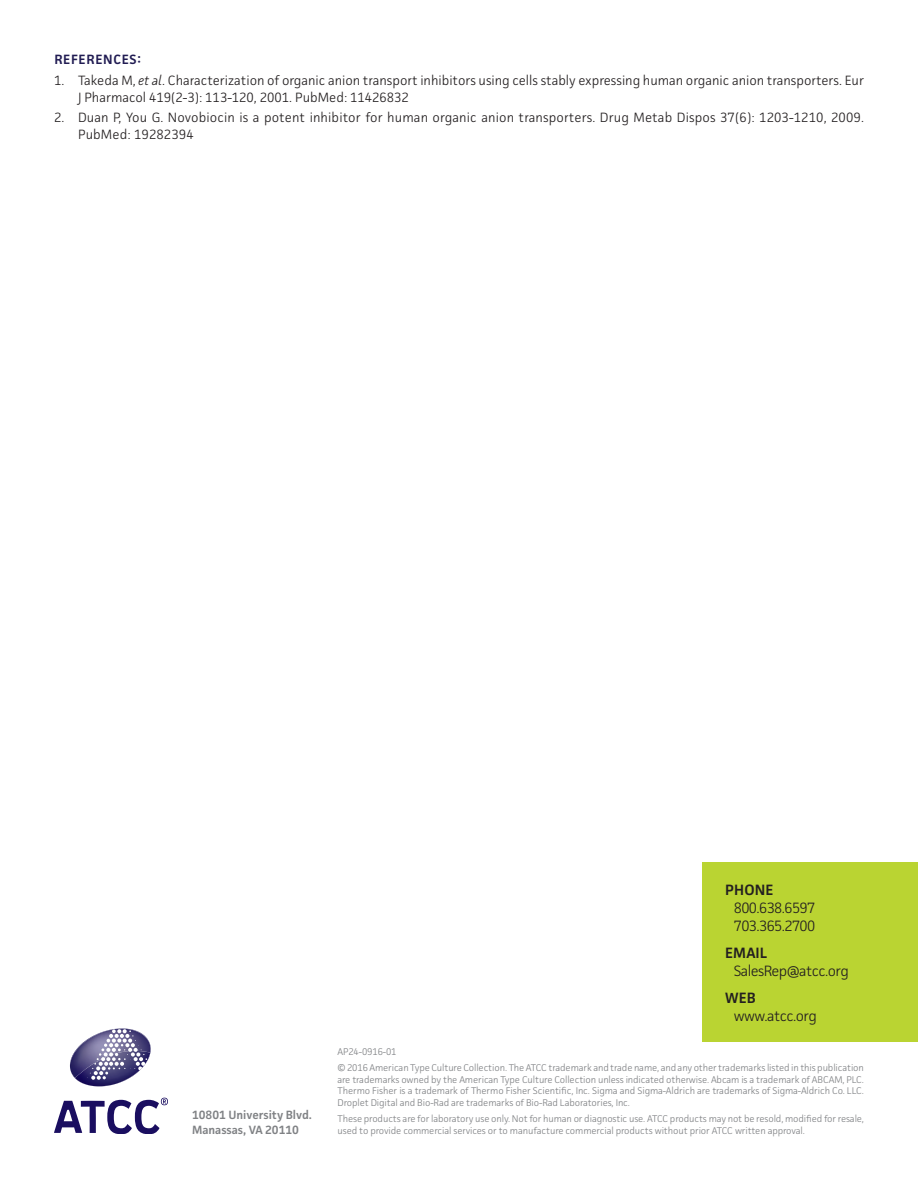
<style>
.page{position:relative;width:918px;height:1188px;background:#fff}
.page>*{position:absolute;margin:0;border:0;box-sizing:border-box;transform-origin:0 0}
.t1{font:300 15px/18px "Facit";letter-spacing:-.04em;color:#231f20}
.t2{font:600 15px "Facit";letter-spacing:.01em;color:#231f20}
.t3{font:300 13.5px/17.2px "Facit";color:#231f20}
.Section_Title{font:600 13.5px "Facit";letter-spacing:.05em;color:#211c53}
.t4{font:600 12px/14.4px "Facit";color:#808285}
.t5{font:300 9.75px/11.7px "Facit";letter-spacing:-.01em;color:#808285;text-align:justify}
.s1{font-style:italic}
</style>
<div class="page">
<svg style="left:70px;top:1028px;width:81px;height:58px"></svg>
<svg style="left:54px;top:1098px;width:114px;height:36px"></svg>
<div style="left:702px;top:862px;width:216px;height:180px;background:#bad432"></div>
<p class="Section_Title" style="left:54px;top:51px;width:88px">REFERENCES:</p>
<p class="t3" style="left:78px;top:71px;width:788px;text-indent:-24px">1. Takeda M, <span class="s1">et al</span>. Characterization of organic anion transport inhibitors using cells stably expressing human organic anion transporters. Eur<br>J Pharmacol 419(2-3): 113-120, 2001. PubMed: 11426832</p>
<p class="t3" style="left:78px;top:109px;width:788px;text-indent:-24px">2. Duan P, You G. Novobiocin is a potent inhibitor for human organic anion transporters. Drug Metab Dispos 37(6): 1203-1210, 2009.<br>PubMed: 19282394</p>
<p class="t4" style="left:192px;top:1108px;width:121px">10801 University Blvd.<br>Manassas, VA 20110</p>
<h1 class="t2" style="left:725px;top:880px;width:50px">PHONE</h1>
<h1 class="t1" style="left:734px;top:898px;width:83px">800.638.6597<br>703.365.2700</h1>
<h1 class="t2" style="left:725px;top:943px;width:44px">EMAIL</h1>
<h1 class="t1" style="left:734px;top:961px;width:117px">SalesRep@atcc.org</h1>
<h1 class="t2" style="left:725px;top:988px;width:32px">WEB</h1>
<h1 class="t1" style="left:734px;top:1006px;width:85px">www.atcc.org</h1>
<p class="t5" style="left:338px;top:1045px;width:61px">AP24-0916-01</p>
<p class="t5" style="left:338px;top:1062px;width:528px">© 2016 American Type Culture Collection. The ATCC trademark and trade name, and any other trademarks listed in this publication are trademarks owned by the American Type Culture Collection unless indicated otherwise. Abcam is a trademark of ABCAM, PLC.<br>Thermo Fisher is a trademark of Thermo Fisher Scientific, Inc. Sigma and Sigma-Aldrich are trademarks of Sigma-Aldrich Co. LLC.<br>Droplet Digital and Bio-Rad are trademarks of Bio-Rad Laboratories, Inc.</p>
<p class="t5" style="left:338px;top:1113px;width:528px">These products are for laboratory use only. Not for human or diagnostic use. ATCC products may not be resold, modified for resale, used to provide commercial services or to manufacture commercial products without prior ATCC written approval.</p>
</div>
